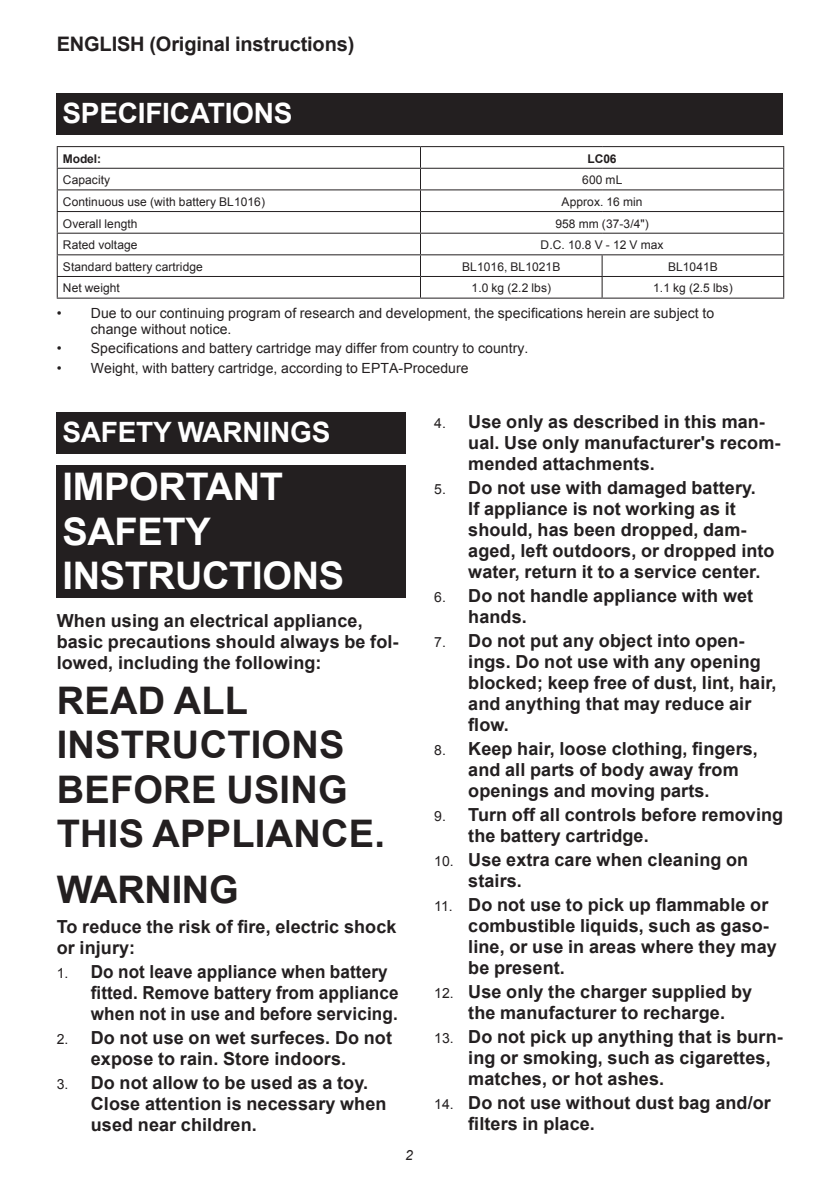
<style>
.page{position:relative;width:840px;height:1191px;background:#fff}
.page>*{position:absolute;margin:0;border:0;box-sizing:border-box;transform-origin:0 0}
.t1{font:700 38px/44.4px "Arial";letter-spacing:.005em;color:#231f20}
.t2{font:700 38px/44.4px "Arial";letter-spacing:-.01em;color:#fff}
.t3{font:700 28px "Arial";letter-spacing:-.01em;color:#fff}
.t4{font:700 20px "Arial";letter-spacing:-.01em;color:#231f20}
.t5{font:700 18px/21px "Arial";letter-spacing:.005em;color:#231f20}
.t6{font:700 18px/21px "Arial";letter-spacing:.005em;color:#231f20;scale:.95 1}
.t7{font:14px/16.4px "Arial";letter-spacing:.005em;color:#231f20}
.t8{font:italic 14px "Arial";color:#231f20}
.t9{font:12px "Arial";letter-spacing:.005em;color:#231f20}
.t10{font:700 12px "Arial";letter-spacing:-.01em;color:#231f20}
.s1{font-weight:400;font-size:14px}
</style>
<div class="page">
<div style="left:57px;top:94px;width:725px;height:41px;background:#231f20"></div>
<hr style="left:57px;top:146px;width:363px;height:1px;background:#231f20">
<hr style="left:420px;top:146px;width:181px;height:1px;background:#231f20">
<hr style="left:601px;top:146px;width:182px;height:1px;background:#231f20">
<hr style="left:57px;top:168px;width:363px;height:1px;background:#231f20">
<hr style="left:420px;top:168px;width:181px;height:1px;background:#231f20">
<hr style="left:601px;top:168px;width:182px;height:1px;background:#231f20">
<hr style="left:57px;top:189px;width:363px;height:1px;background:#231f20">
<hr style="left:420px;top:189px;width:181px;height:1px;background:#231f20">
<hr style="left:601px;top:189px;width:182px;height:1px;background:#231f20">
<hr style="left:57px;top:211px;width:363px;height:1px;background:#231f20">
<hr style="left:420px;top:211px;width:181px;height:1px;background:#231f20">
<hr style="left:601px;top:211px;width:182px;height:1px;background:#231f20">
<hr style="left:57px;top:233px;width:363px;height:1px;background:#231f20">
<hr style="left:420px;top:233px;width:181px;height:1px;background:#231f20">
<hr style="left:601px;top:233px;width:182px;height:1px;background:#231f20">
<hr style="left:57px;top:254px;width:363px;height:1px;background:#231f20">
<hr style="left:420px;top:254px;width:181px;height:1px;background:#231f20">
<hr style="left:601px;top:254px;width:182px;height:1px;background:#231f20">
<hr style="left:57px;top:276px;width:363px;height:1px;background:#231f20">
<svg style="left:57px;top:147px;width:1px;height:151px"></svg>
<hr style="left:420px;top:276px;width:181px;height:1px;background:#231f20">
<svg style="left:420px;top:147px;width:1px;height:151px"></svg>
<hr style="left:601px;top:276px;width:182px;height:1px;background:#231f20">
<svg style="left:601px;top:255px;width:1px;height:43px"></svg>
<hr style="left:57px;top:298px;width:363px;height:1px;background:#231f20">
<hr style="left:420px;top:298px;width:181px;height:1px;background:#231f20">
<hr style="left:601px;top:298px;width:182px;height:1px;background:#231f20">
<div style="left:57px;top:412px;width:348px;height:41px;background:#231f20"></div>
<div style="left:57px;top:465px;width:348px;height:132px;background:#231f20"></div>
<p class="t4" style="left:57px;top:31px;width:299px">ENGLISH (Original instructions)</p>
<h2 class="t3" style="left:62px;top:95px;width:231px">SPECIFICATIONS</h2>
<p class="t10" style="left:63px;top:150px;width:40px">Model:</p>
<p class="t10" style="left:587px;top:150px;width:31px">LC06</p>
<p class="t9" style="left:63px;top:172px;width:49px">Capacity</p>
<p class="t9" style="left:582px;top:172px;width:42px">600 mL</p>
<p class="t9" style="left:63px;top:194px;width:203px">Continuous use (with battery BL1016)</p>
<p class="t9" style="left:561px;top:194px;width:82px">Approx. 16 min</p>
<p class="t9" style="left:63px;top:215px;width:76px">Overall length</p>
<p class="t9" style="left:555px;top:215px;width:95px">958 mm (37-3/4")</p>
<p class="t9" style="left:63px;top:237px;width:76px">Rated voltage</p>
<p class="t9" style="left:540px;top:237px;width:124px">D.C. 10.8 V - 12 V max</p>
<p class="t9" style="left:63px;top:259px;width:141px">Standard battery cartridge</p>
<p class="t9" style="left:462px;top:259px;width:100px">BL1016, BL1021B</p>
<p class="t9" style="left:667px;top:259px;width:51px">BL1041B</p>
<p class="t9" style="left:63px;top:280px;width:58px">Net weight</p>
<p class="t9" style="left:471px;top:280px;width:81px">1.0 kg (2.2 lbs)</p>
<p class="t9" style="left:652px;top:280px;width:81px">1.1 kg (2.5 lbs)</p>
<p class="t7" style="left:91px;top:305px;width:624px;text-indent:-34px">• Due to our continuing program of research and development, the specifications herein are subject to change without notice.</p>
<p class="t7" style="left:57px;top:340px;width:473px">• Specifications and battery cartridge may differ from country to country.</p>
<p class="t7" style="left:57px;top:360px;width:413px">• Weight, with battery cartridge, according to EPTA-Procedure</p>
<h2 class="t3" style="left:62px;top:413px;width:269px">SAFETY WARNINGS</h2>
<h1 class="t2" style="left:62px;top:466px;width:283px">IMPORTANT<br>SAFETY<br>INSTRUCTIONS</h1>
<p class="t5" style="left:57px;top:611px;width:343px">When using an electrical appliance, basic precautions should always be fol&shy;lowed, including the following:</p>
<h1 class="t1" style="left:57px;top:679px;width:329px">READ ALL<br>INSTRUCTIONS<br>BEFORE USING<br>THIS APPLIANCE.</h1>
<h1 class="t1" style="left:57px;top:868px;width:183px">WARNING</h1>
<p class="t5" style="left:57px;top:916px;width:341px">To reduce the risk of fire, electric shock or injury:</p>
<p class="t6" style="left:91px;top:961px;width:325px;text-indent:-34px"><span class="s1">1.</span> Do not leave appliance when battery fitted. Remove battery from appliance when not in use and before servicing.</p>
<p class="t5" style="left:91px;top:1027px;width:302px;text-indent:-34px"><span class="s1">2.</span> Do not use on wet surfeces. Do not expose to rain. Store indoors.</p>
<p class="t5" style="left:91px;top:1072px;width:297px;text-indent:-34px"><span class="s1">3.</span> Do not allow to be used as a toy.<br>Close attention is necessary when used near children.</p>
<p class="t8" style="left:405px;top:1146px;width:9px">2</p>
<p class="t5" style="left:468px;top:411px;width:313px;text-indent:-34px"><span class="s1">4.</span> Use only as described in this man&shy;ual. Use only manufacturer's recom&shy;mended attachments.</p>
<p class="t5" style="left:468px;top:477px;width:308px;text-indent:-34px"><span class="s1">5.</span> Do not use with damaged battery.<br>If appliance is not working as it should, has been dropped, dam&shy;aged, left outdoors, or dropped into water, return it to a service center.</p>
<p class="t5" style="left:468px;top:585px;width:286px;text-indent:-34px"><span class="s1">6.</span> Do not handle appliance with wet hands.</p>
<p class="t5" style="left:468px;top:630px;width:309px;text-indent:-34px"><span class="s1">7.</span> Do not put any object into open&shy;ings. Do not use with any opening blocked; keep free of dust, lint, hair, and anything that may reduce air flow.</p>
<p class="t5" style="left:468px;top:739px;width:291px;text-indent:-34px"><span class="s1">8.</span> Keep hair, loose clothing, fingers, and all parts of body away from openings and moving parts.</p>
<p class="t5" style="left:468px;top:805px;width:316px;text-indent:-34px"><span class="s1">9.</span> Turn off all controls before removing the battery cartridge.</p>
<p class="t5" style="left:468px;top:850px;width:281px;text-indent:-34px"><span class="s1">10.</span> Use extra care when cleaning on stairs.</p>
<p class="t5" style="left:468px;top:894px;width:310px;text-indent:-34px"><span class="s1">11.</span> Do not use to pick up flammable or combustible liquids, such as gaso&shy;line, or use in areas where they may be present.</p>
<p class="t5" style="left:434px;top:982px;width:319px;text-align:center"><span class="s1">12.</span> Use only the charger supplied by the manufacturer to recharge.</p>
<p class="t5" style="left:468px;top:1027px;width:316px;text-indent:-34px"><span class="s1">13.</span> Do not pick up anything that is burn&shy;ing or smoking, such as cigarettes, matches, or hot ashes.</p>
<p class="t5" style="left:468px;top:1093px;width:304px;text-indent:-34px"><span class="s1">14.</span> Do not use without dust bag and/or filters in place.</p>
</div>
